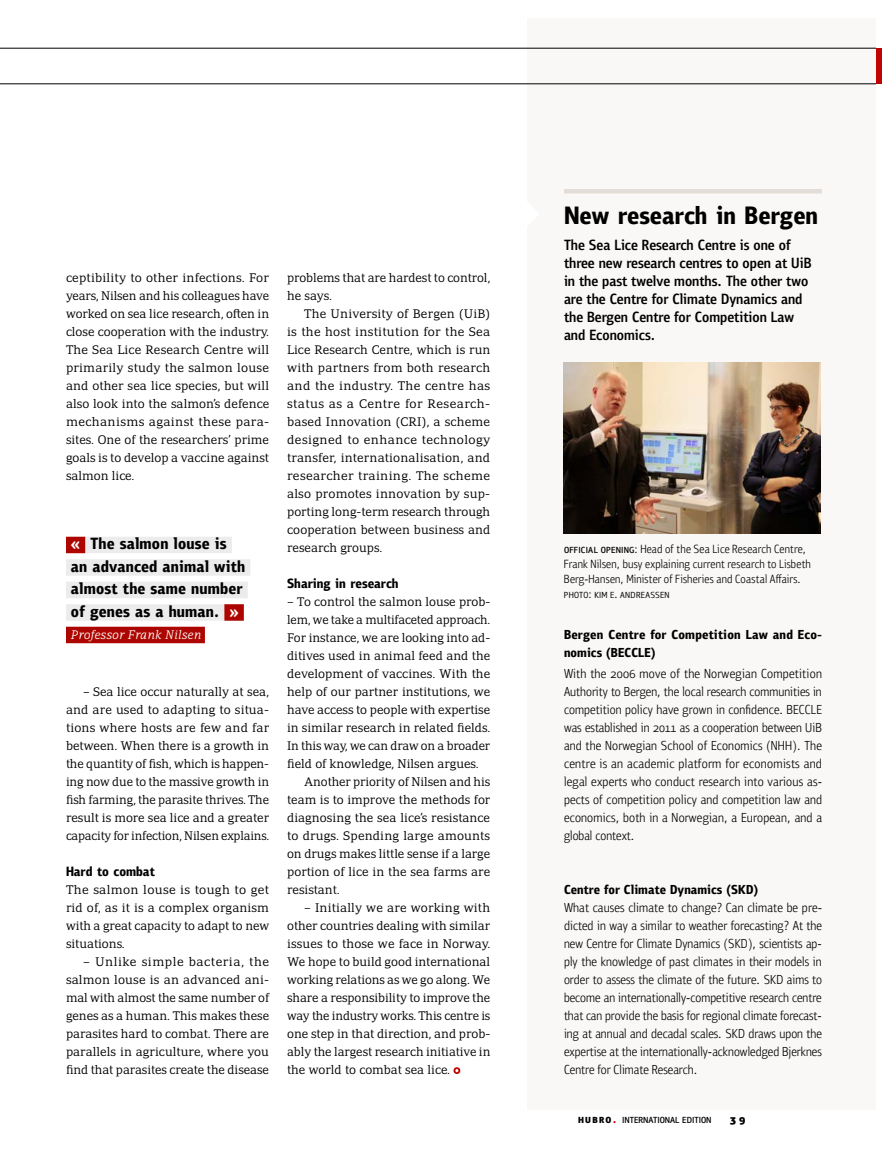
<style>
.page{position:relative;width:894px;height:1149px;background:#fff}
.page>*{position:absolute;margin:0;border:0;box-sizing:border-box;transform-origin:0 0}
.t1{font:700 25.5px "PF Bulletin Sans Pro";color:#000}
.t2{font:700 16.5px "PF Bulletin Sans Pro";color:#000}
.t3{font:500 15px "PF Bulletin Sans Pro";color:#000}
.t4{font:700 13.65px "PF Bulletin Sans Pro";color:#000}
.t5{font:300 13.2px "PF Bulletin Sans Pro";color:#000}
.t6{font:700 13.2px "PF Bulletin Sans Pro";color:#000}
.t7{font:300 12px/18px "PF Adamant Pro";color:#000;text-align:justify}
.t8{font:300 12px "PF Bulletin Sans Pro";color:#000}
.t9{font:italic 300 12px "PF Adamant Pro";letter-spacing:.01em;color:#fff}
.t10{font:12px "PF Bulletin Sans Pro";color:#000}
.t11{font:700 12px "PF Bulletin Sans Pro";color:#000}
</style>
<div class="page">
<div style="left:527px;top:18px;width:349px;height:1092px;background:#faf8f6"></div>
<svg style="left:453px;top:1067px;width:7px;height:7px"></svg>
<img style="left:564px;top:363px;width:257px;height:171px">
<div style="left:876px;top:48px;width:5px;height:36px;background:#c00304"></div>
<hr style="left:0;top:48px;width:876px;height:1px;background:#000">
<hr style="left:0;top:84px;width:876px;height:1px;background:#000">
<div style="left:564px;top:189px;width:258px;height:5px;background:#e4ddd7"></div>
<div style="left:66px;top:537px;width:19px;height:16px;background:#ad0600"></div>
<div style="left:85px;top:537px;width:147px;height:16px;background:#ececec"></div>
<div style="left:66px;top:559px;width:184px;height:17px;background:#ececec"></div>
<div style="left:66px;top:582px;width:182px;height:16px;background:#ececec"></div>
<div style="left:66px;top:604px;width:158px;height:17px;background:#ececec"></div>
<div style="left:224px;top:604px;width:20px;height:17px;background:#ad0600"></div>
<div style="left:66px;top:627px;width:139px;height:16px;background:#ad0600"></div>
<p class="t7" style="left:66px;top:269px;width:205px">ceptibility to other infections. For years, Nilsen and his colleagues have worked on sea lice research, often in close cooperation with the industry.<br>The Sea Lice Research Centre will primarily study the salmon louse and other sea lice species, but will also look into the salmon’s defence mechanisms against these para&shy;sites. One of the researchers’ prime goals is to develop a vaccine against salmon lice.</p>
<h2 class="t2" style="left:120px;top:534px;width:108px">▲ ● □■ ●□◆▲ ▲</h2>
<h2 class="t2" style="left:79px;top:557px;width:56px">■ ❖ ■</h2>
<h2 class="t2" style="left:79px;top:579px;width:51px">● □▲▼ ▼</h2>
<h2 class="t2" style="left:151px;top:579px;width:59px">▲ ■◆</h2>
<h2 class="t2" style="left:71px;top:602px;width:81px">□ ■ ▲ ▲</h2>
<p class="t9" style="left:71px;top:628px;width:132px">Professor Frank Nilsen</p>
<p class="t7" style="left:66px;top:683px;width:205px;text-indent:17px">– Sea lice occur naturally at sea, and are used to adapting to situa&shy;tions where hosts are few and far between. When there is a growth in the quantity of fish, which is happen&shy;ing now due to the massive growth in fish farming, the parasite thrives. The result is more sea lice and a greater capacity for infection, Nilsen explains.</p>
<p class="t4" style="left:66px;top:863px;width:62px">★ ▼□ □</p>
<p class="t7" style="left:66px;top:881px;width:205px">The salmon louse is tough to get rid of, as it is a complex organism with a great capacity to adapt to new situations.</p>
<p class="t7" style="left:66px;top:953px;width:205px;text-indent:17px">– Unlike simple bacteria, the salmon louse is an advanced ani&shy;mal with almost the same number of genes as a human. This makes these parasites hard to combat. There are parallels in agriculture, where you find that parasites create the disease</p>
<p class="t7" style="left:287px;top:269px;width:205px">problems that are hardest to control, he says.</p>
<p class="t7" style="left:287px;top:305px;width:205px;text-indent:17px">The University of Bergen (UiB) is the host institution for the Sea Lice Research Centre, which is run with partners from both research and the industry. The centre has status as a Centre for Research&shy;based Innovation (CRI), a scheme designed to enhance technology transfer, internationalisation, and researcher training. The scheme also promotes innovation by sup&shy;porting long-term research through cooperation between business and research groups.</p>
<p class="t4" style="left:317px;top:575px;width:52px">■ ■ ▲</p>
<p class="t7" style="left:287px;top:593px;width:205px">– To control the salmon louse prob-</p>
<p class="t7" style="left:287px;top:611px;width:205px">lem, we take a multifaceted approach.</p>
<p class="t7" style="left:287px;top:629px;width:205px">For instance, we are looking into ad-</p>
<p class="t7" style="left:287px;top:647px;width:205px">ditives used in animal feed and the</p>
<p class="t7" style="left:287px;top:665px;width:205px">development of vaccines. With the</p>
<p class="t7" style="left:287px;top:683px;width:205px">help of our partner institutions, we</p>
<p class="t7" style="left:287px;top:701px;width:205px">have access to people with expertise</p>
<p class="t7" style="left:287px;top:719px;width:205px">in similar research in related fields.</p>
<p class="t7" style="left:287px;top:737px;width:205px">In this way, we can draw on a broader</p>
<p class="t7" style="left:287px;top:755px;width:193px">field of knowledge, Nilsen argues.</p>
<p class="t7" style="left:304px;top:773px;width:188px">Another priority of Nilsen and his</p>
<p class="t7" style="left:287px;top:791px;width:205px">team is to improve the methods for</p>
<p class="t7" style="left:287px;top:809px;width:204px">diagnosing the sea lice’s resistance</p>
<p class="t7" style="left:287px;top:827px;width:205px">to drugs. Spending large amounts</p>
<p class="t7" style="left:287px;top:845px;width:205px">on drugs makes little sense if a large</p>
<p class="t7" style="left:287px;top:863px;width:205px">portion of lice in the sea farms are</p>
<p class="t7" style="left:287px;top:881px;width:54px">resistant.</p>
<p class="t7" style="left:287px;top:899px;width:205px;text-indent:17px">– Initially we are working with other countries dealing with similar issues to those we face in Norway.<br>We hope to build good international working relations as we go along. We share a responsibility to improve the way the industry works. This centre is one step in that direction, and prob&shy;ably the largest research initiative in the world to combat sea lice.</p>
<h1 class="t1" style="left:724px;top:200px;width:14px">■</h1>
<h1 class="t1" style="left:806px;top:200px;width:14px">■</h1>
<p class="t3" style="left:744px;top:236px;width:44px">▲ □■ □</p>
<p class="t3" style="left:693px;top:254px;width:96px">■▼ ▲ ▼□ □ ■ ▼</p>
<p class="t3" style="left:616px;top:272px;width:48px">▲▼ ▼ ●❖</p>
<p class="t3" style="left:685px;top:272px;width:34px">□■▼ ▲</p>
<p class="t3" style="left:587px;top:290px;width:51px">▼ ■▼</p>
<p class="t3" style="left:621px;top:308px;width:39px">■ ■▼</p>
<p class="t3" style="left:734px;top:308px;width:34px">▼▼□■</p>
<p class="t3" style="left:571px;top:326px;width:55px">■ □■□</p>
<p class="t8" style="left:640px;top:542px;width:41px">★ □ ▼</p>
<p class="t8" style="left:578px;top:557px;width:61px">■ ●▲ ■ ◆▲</p>
<p class="t8" style="left:661px;top:557px;width:81px">● ■■ ◆ ■▼ ▲</p>
<p class="t8" style="left:767px;top:557px;width:39px">▼□ ▲ ▼</p>
<p class="t8" style="left:589px;top:572px;width:33px">★■▲■</p>
<p class="t8" style="left:637px;top:572px;width:52px">■▲▼ □ ▲</p>
<p class="t8" style="left:710px;top:572px;width:59px">▲ ■ □▲▼●</p>
<p class="t6" style="left:597px;top:627px;width:38px">■ ■▼</p>
<p class="t6" style="left:709px;top:627px;width:34px">▼▼□■</p>
<p class="t5" style="left:649px;top:666px;width:41px">□❖ □ ▼</p>
<p class="t5" style="left:795px;top:666px;width:29px">▼▼□■</p>
<p class="t5" style="left:570px;top:684px;width:52px">◆▼ □ ▼ ▼□</p>
<p class="t5" style="left:651px;top:684px;width:71px">■ ▼ ●□ ● ▲</p>
<p class="t5" style="left:755px;top:684px;width:69px">□ ◆■▼ ▲ ■</p>
<p class="t5" style="left:569px;top:702px;width:72px">□ ▼▼□■ □●</p>
<p class="t5" style="left:668px;top:702px;width:79px">❖ □ ■ ■ □■</p>
<p class="t5" style="left:763px;top:702px;width:7px">■</p>
<p class="t5" style="left:577px;top:720px;width:44px">▲ ▲▼ ●▲</p>
<p class="t5" style="left:644px;top:720px;width:7px">■</p>
<p class="t5" style="left:686px;top:720px;width:35px">▲ □□</p>
<p class="t5" style="left:740px;top:720px;width:39px">▼□■ ▼</p>
<p class="t5" style="left:796px;top:720px;width:7px">■</p>
<p class="t5" style="left:651px;top:738px;width:54px">■ □□● □</p>
<p class="t5" style="left:722px;top:738px;width:20px">□■□</p>
<p class="t5" style="left:758px;top:738px;width:21px">▲ ★★</p>
<p class="t5" style="left:685px;top:756px;width:24px">●▼□</p>
<p class="t5" style="left:729px;top:756px;width:88px">□ □■□ ▲▼▲ ■</p>
<p class="t5" style="left:645px;top:774px;width:69px">□ □■◆▼ ▲</p>
<p class="t5" style="left:747px;top:774px;width:72px">■▼□ ❖ □◆▲ ▲</p>
<p class="t5" style="left:581px;top:792px;width:38px">▼▲ □ □</p>
<p class="t5" style="left:639px;top:792px;width:46px">▼▼□■ □●</p>
<p class="t5" style="left:754px;top:792px;width:34px">▼▼□■ ●</p>
<p class="t5" style="left:810px;top:792px;width:7px">■</p>
<p class="t5" style="left:575px;top:810px;width:20px">□■□</p>
<p class="t5" style="left:611px;top:810px;width:49px">▲ □▼ ■</p>
<p class="t5" style="left:718px;top:810px;width:47px">■ ◆ □</p>
<p class="t5" style="left:570px;top:828px;width:62px">●□ ● □■▼ ▼</p>
<p class="t5" style="left:585px;top:900px;width:52px">▼ ◆▲ ▲ ●</p>
<p class="t5" style="left:654px;top:900px;width:25px">▼ ▼□</p>
<p class="t5" style="left:699px;top:900px;width:7px">■</p>
<p class="t5" style="left:641px;top:918px;width:46px">▲ ● ▼□</p>
<p class="t5" style="left:760px;top:918px;width:19px">▲▼■</p>
<p class="t5" style="left:564px;top:936px;width:83px">■ ■▼ □ ●</p>
<p class="t5" style="left:759px;top:936px;width:45px">▲ ■▼ ▲▼▲</p>
<p class="t5" style="left:606px;top:954px;width:24px">■□ ●</p>
<p class="t5" style="left:656px;top:954px;width:46px">□ ▲▼ ●</p>
<p class="t5" style="left:719px;top:954px;width:36px">▼ ▲ ■ ▼</p>
<p class="t5" style="left:784px;top:954px;width:39px">□ ●▲ ■</p>
<p class="t5" style="left:564px;top:972px;width:80px">□ ▼□ ▲▲ ▲▲ ▼</p>
<p class="t5" style="left:662px;top:972px;width:52px">● ▼ □ ▼</p>
<p class="t5" style="left:731px;top:972px;width:17px">◆▼◆</p>
<p class="t5" style="left:804px;top:972px;width:19px">▲ ▼□</p>
<p class="t5" style="left:580px;top:990px;width:123px">□ ■ ■▼ ■▼□■●● □</p>
<p class="t5" style="left:722px;top:990px;width:20px">▼▼❖</p>
<p class="t5" style="left:564px;top:1008px;width:63px">▼ ▼ ■ □❖</p>
<p class="t5" style="left:643px;top:1008px;width:54px">▼ ▲▲ □</p>
<p class="t5" style="left:721px;top:1008px;width:31px">□■ ● ●</p>
<p class="t5" style="left:567px;top:1026px;width:76px">■ ▼ ■■◆ ● ■</p>
<p class="t5" style="left:685px;top:1026px;width:35px">● ▲ ●▲</p>
<p class="t5" style="left:772px;top:1026px;width:40px">▲ ◆ □■ ▼</p>
<p class="t5" style="left:590px;top:1044px;width:37px">▼▲ ▼ ▼</p>
<p class="t5" style="left:643px;top:1044px;width:61px">■▼ ■ ▼□■ ●●</p>
<p class="t5" style="left:728px;top:1044px;width:23px">■□ ●</p>
<p class="t5" style="left:575px;top:1062px;width:48px">■▼ □ ●</p>
<p class="t11" style="left:585px;top:1112px;width:42px">◆ □ ■▼</p>
<p class="t10" style="left:643px;top:1113px;width:6px">■▼□■</p>
<p class="t10" style="left:675px;top:1113px;width:22px">● ▼□■</p>
</div>
